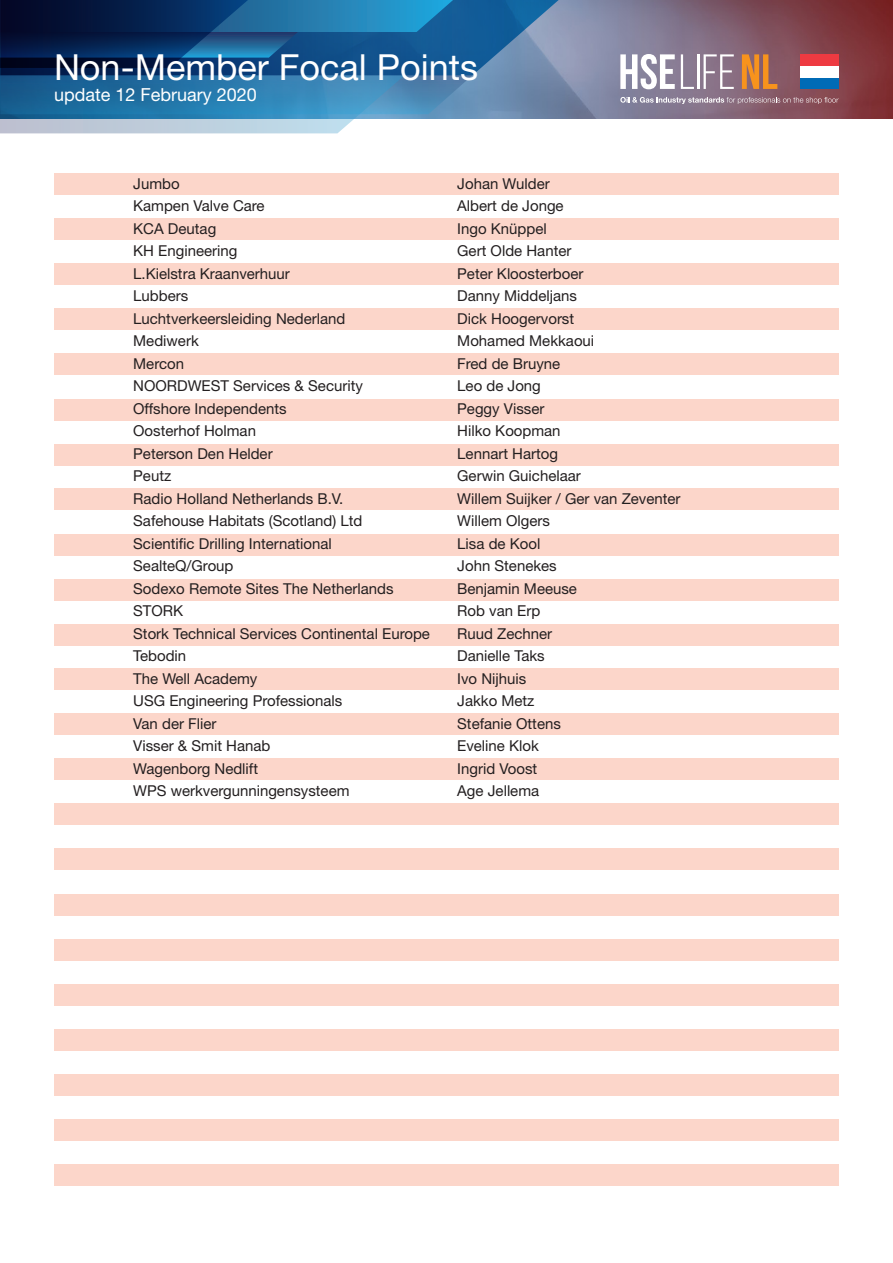
<style>
.page{position:relative;width:893px;height:1263px;background:#fff}
.page>*{position:absolute;margin:0;border:0;box-sizing:border-box;transform-origin:0 0}
.t1{font:36px "Helvetica Neue LT Std";color:#fff}
.t2{font:18px "Helvetica Neue LT Std";color:#fff}
.t3{font:15px "Helvetica Neue LT Std";color:#231f20}
</style>
<div class="page">
<img style="left:559px;top:0;width:334px;height:119px">
<svg style="left:0;top:0;width:559px;height:133px;background:#386d99"></svg>
<div style="left:54px;top:173px;width:785px;height:22px;background:#fcd6ca"></div>
<div style="left:54px;top:263px;width:785px;height:21px;background:#fcd6ca"></div>
<div style="left:54px;top:354px;width:785px;height:21px;background:#fcd6ca"></div>
<div style="left:54px;top:219px;width:785px;height:21px;background:#fcd6ca"></div>
<div style="left:54px;top:308px;width:785px;height:22px;background:#fcd6ca"></div>
<div style="left:54px;top:399px;width:785px;height:21px;background:#fcd6ca"></div>
<div style="left:54px;top:668px;width:785px;height:21px;background:#fcd6ca"></div>
<div style="left:54px;top:939px;width:785px;height:21px;background:#fcd6ca"></div>
<div style="left:54px;top:489px;width:785px;height:21px;background:#fcd6ca"></div>
<div style="left:54px;top:758px;width:785px;height:21px;background:#fcd6ca"></div>
<div style="left:54px;top:1029px;width:785px;height:21px;background:#fcd6ca"></div>
<div style="left:54px;top:579px;width:785px;height:21px;background:#fcd6ca"></div>
<div style="left:54px;top:849px;width:785px;height:21px;background:#fcd6ca"></div>
<div style="left:54px;top:444px;width:785px;height:21px;background:#fcd6ca"></div>
<div style="left:54px;top:713px;width:785px;height:22px;background:#fcd6ca"></div>
<div style="left:54px;top:984px;width:785px;height:22px;background:#fcd6ca"></div>
<div style="left:54px;top:534px;width:785px;height:21px;background:#fcd6ca"></div>
<div style="left:54px;top:803px;width:785px;height:21px;background:#fcd6ca"></div>
<div style="left:54px;top:1074px;width:785px;height:21px;background:#fcd6ca"></div>
<div style="left:54px;top:1119px;width:785px;height:22px;background:#fcd6ca"></div>
<div style="left:54px;top:1165px;width:785px;height:21px;background:#fcd6ca"></div>
<div style="left:54px;top:624px;width:785px;height:22px;background:#fcd6ca"></div>
<div style="left:54px;top:894px;width:785px;height:21px;background:#fcd6ca"></div>
<svg style="left:620px;top:54px;width:55px;height:35px"></svg>
<svg style="left:742px;top:54px;width:35px;height:35px"></svg>
<svg style="left:681px;top:54px;width:13px;height:35px"></svg>
<hr style="left:697px;top:54px;width:3px;height:35px;background:#fff">
<svg style="left:704px;top:54px;width:30px;height:35px"></svg>
<div style="left:800px;top:54px;width:39px;height:12px;background:#ee3a41"></div>
<div style="left:800px;top:77px;width:39px;height:12px;background:#006bb6"></div>
<div style="left:800px;top:66px;width:39px;height:11px;background:#fff"></div>
<svg style="left:620px;top:97px;width:219px;height:7px;background:#a48c99"></svg>
<p class="t1" style="left:54px;top:45px;width:426px">Non-Member Focal Points</p>
<p class="t2" style="left:54px;top:84px;width:204px">update 12 February 2020</p>
<p class="t3" style="left:133px;top:174px;width:48px">Jumbo</p>
<p class="t3" style="left:457px;top:174px;width:94px">Johan Wulder</p>
<p class="t3" style="left:133px;top:197px;width:133px">Kampen Valve Care</p>
<p class="t3" style="left:457px;top:197px;width:108px">Albert de Jonge</p>
<p class="t3" style="left:133px;top:219px;width:85px">KCA Deutag</p>
<p class="t3" style="left:457px;top:219px;width:91px">Ingo Knüppel</p>
<p class="t3" style="left:133px;top:242px;width:106px">KH Engineering</p>
<p class="t3" style="left:457px;top:242px;width:116px">Gert Olde Hanter</p>
<p class="t3" style="left:133px;top:264px;width:158px">L.Kielstra Kraanverhuur</p>
<p class="t3" style="left:457px;top:264px;width:128px">Peter Kloosterboer</p>
<p class="t3" style="left:133px;top:287px;width:57px">Lubbers</p>
<p class="t3" style="left:457px;top:287px;width:121px">Danny Middeljans</p>
<p class="t3" style="left:133px;top:309px;width:214px">Luchtverkeersleiding Nederland</p>
<p class="t3" style="left:457px;top:309px;width:118px">Dick Hoogervorst</p>
<p class="t3" style="left:133px;top:332px;width:67px">Mediwerk</p>
<p class="t3" style="left:457px;top:332px;width:139px">Mohamed Mekkaoui</p>
<p class="t3" style="left:133px;top:354px;width:52px">Mercon</p>
<p class="t3" style="left:457px;top:354px;width:105px">Fred de Bruyne</p>
<p class="t3" style="left:133px;top:377px;width:231px">NOORDWEST Services &amp; Security</p>
<p class="t3" style="left:457px;top:377px;width:85px">Leo de Jong</p>
<p class="t3" style="left:133px;top:399px;width:155px">Offshore Independents</p>
<p class="t3" style="left:457px;top:399px;width:89px">Peggy Visser</p>
<p class="t3" style="left:133px;top:422px;width:124px">Oosterhof Holman</p>
<p class="t3" style="left:457px;top:422px;width:105px">Hilko Koopman</p>
<p class="t3" style="left:133px;top:444px;width:141px">Peterson Den Helder</p>
<p class="t3" style="left:457px;top:444px;width:102px">Lennart Hartog</p>
<p class="t3" style="left:133px;top:467px;width:40px">Peutz</p>
<p class="t3" style="left:457px;top:467px;width:125px">Gerwin Guichelaar</p>
<p class="t3" style="left:133px;top:489px;width:212px">Radio Holland Netherlands B.V.</p>
<p class="t3" style="left:457px;top:489px;width:225px">Willem Suijker / Ger van Zeventer</p>
<p class="t3" style="left:133px;top:512px;width:231px">Safehouse Habitats (Scotland) Ltd</p>
<p class="t3" style="left:457px;top:512px;width:94px">Willem Olgers</p>
<p class="t3" style="left:133px;top:534px;width:200px">Scientific Drilling International</p>
<p class="t3" style="left:457px;top:534px;width:85px">Lisa de Kool</p>
<p class="t3" style="left:133px;top:557px;width:102px">SealteQ/Group</p>
<p class="t3" style="left:457px;top:557px;width:101px">John Stenekes</p>
<p class="t3" style="left:133px;top:579px;width:262px">Sodexo Remote Sites The Netherlands</p>
<p class="t3" style="left:457px;top:579px;width:121px">Benjamin Meeuse</p>
<p class="t3" style="left:133px;top:602px;width:52px">STORK</p>
<p class="t3" style="left:457px;top:602px;width:85px">Rob van Erp</p>
<p class="t3" style="left:133px;top:624px;width:298px">Stork Technical Services Continental Europe</p>
<p class="t3" style="left:457px;top:624px;width:97px">Ruud Zechner</p>
<p class="t3" style="left:133px;top:647px;width:55px">Tebodin</p>
<p class="t3" style="left:457px;top:647px;width:89px">Danielle Taks</p>
<p class="t3" style="left:133px;top:669px;width:126px">The Well Academy</p>
<p class="t3" style="left:457px;top:669px;width:71px">Ivo Nijhuis</p>
<p class="t3" style="left:133px;top:692px;width:211px">USG Engineering Professionals</p>
<p class="t3" style="left:457px;top:692px;width:79px">Jakko Metz</p>
<p class="t3" style="left:133px;top:714px;width:85px">Van der Flier</p>
<p class="t3" style="left:457px;top:714px;width:105px">Stefanie Ottens</p>
<p class="t3" style="left:133px;top:737px;width:139px">Visser &amp; Smit Hanab</p>
<p class="t3" style="left:457px;top:737px;width:83px">Eveline Klok</p>
<p class="t3" style="left:133px;top:759px;width:126px">Wagenborg Nedlift</p>
<p class="t3" style="left:457px;top:759px;width:82px">Ingrid Voost</p>
<p class="t3" style="left:133px;top:782px;width:218px">WPS werkvergunningensysteem</p>
<p class="t3" style="left:457px;top:782px;width:83px">Age Jellema</p>
</div>
